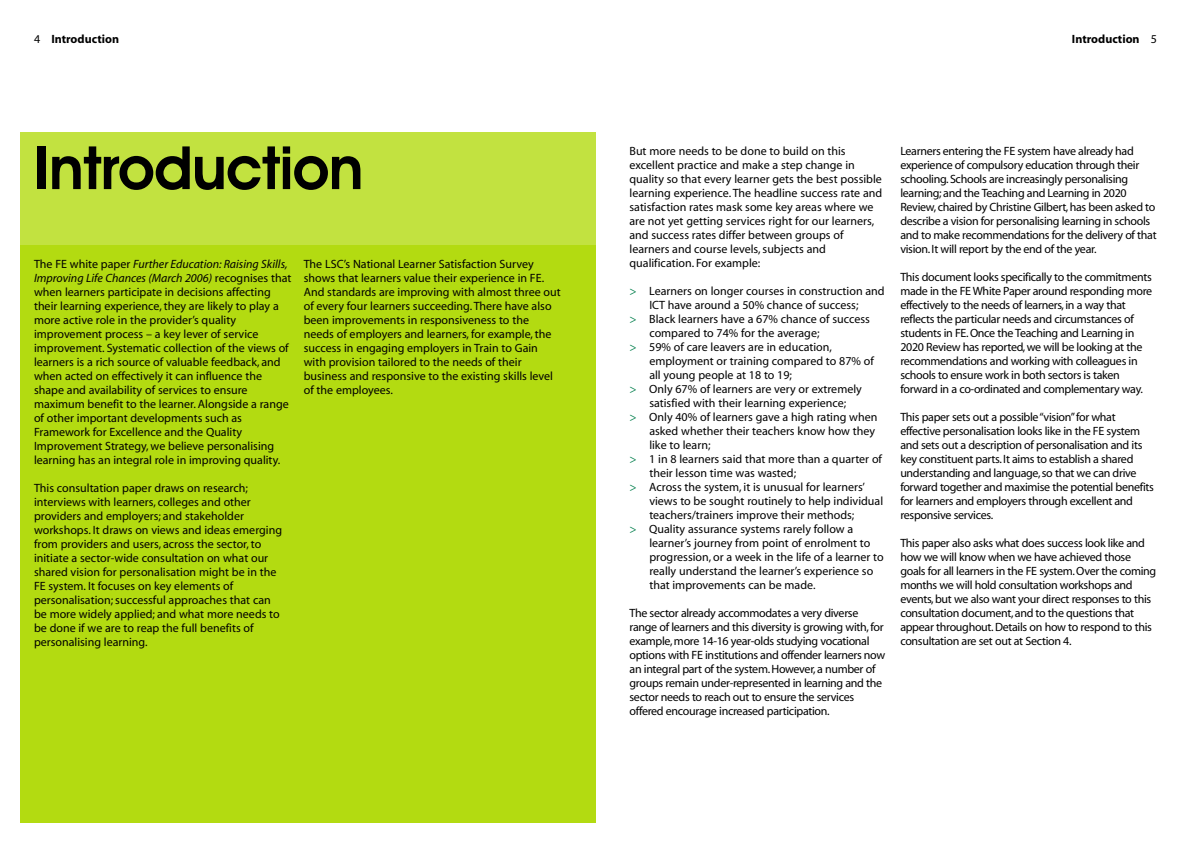
<style>
.page{position:relative;width:1191px;height:842px;background:#fff}
.page>*{position:absolute;margin:0;border:0;box-sizing:border-box;transform-origin:0 0}
.t1{font:600 60px "Avant Garde IT Cby BT";letter-spacing:-.01em;color:#000}
.t2{font:12px/14px "Myriad";letter-spacing:-.005em;color:#000}
.t3{font:12px/14px "Myriad";letter-spacing:-.025em;color:#000}
.t4{font:700 12px "Myriad";color:#000}
.s1{font-weight:400}
.s2{color:#017e4b}
.s3{font-style:italic}
</style>
<div class="page">
<div style="left:20px;top:245px;width:575px;height:577px;background:#b3db11"></div>
<div style="left:20px;top:132px;width:575px;height:113px;background:#c2e240"></div>
<p class="t4" style="left:34px;top:34px;width:86px"><span class="s1">4</span> Introduction</p>
<p class="t4" style="left:1072px;top:34px;width:86px">Introduction <span class="s1">5</span></p>
<h1 class="t1" style="left:34px;top:146px;width:331px">Introduction</h1>
<p class="t2" style="left:629px;top:145px;width:254px">But more needs to be done to build on this excellent practice and make a step change in quality so that every learner gets the best possible learning experience. The headline success rate and satisfaction rates mask some key areas where we are not yet getting services right for our learners, and success rates differ between groups of learners and course levels, subjects and qualification. For example:</p>
<p class="t2" style="left:629px;top:285px;width:257px"><span class="s2">&gt;</span> Learners on longer courses in construction and</p>
<p class="t2" style="left:649px;top:299px;width:211px">ICT have around a 50% chance of success;</p>
<p class="t2" style="left:629px;top:313px;width:242px"><span class="s2">&gt;</span> Black learners have a 67% chance of success</p>
<p class="t2" style="left:649px;top:327px;width:172px">compared to 74% for the average;</p>
<p class="t2" style="left:629px;top:341px;width:204px"><span class="s2">&gt;</span> 59% of care leavers are in education,</p>
<p class="t2" style="left:649px;top:355px;width:226px">employment or training compared to 87% of</p>
<p class="t2" style="left:649px;top:369px;width:144px">all young people at 18 to 19;</p>
<p class="t2" style="left:629px;top:383px;width:234px"><span class="s2">&gt;</span> Only 67% of learners are very or extremely</p>
<p class="t2" style="left:649px;top:397px;width:198px">satisfied with their learning experience;</p>
<p class="t2" style="left:629px;top:411px;width:249px"><span class="s2">&gt;</span> Only 40% of learners gave a high rating when</p>
<p class="t2" style="left:649px;top:425px;width:227px">asked whether their teachers know how they</p>
<p class="t2" style="left:649px;top:439px;width:63px">like to learn;</p>
<p class="t2" style="left:629px;top:453px;width:254px"><span class="s2">&gt;</span> 1 in 8 learners said that more than a quarter of</p>
<p class="t2" style="left:649px;top:467px;width:148px">their lesson time was wasted;</p>
<p class="t2" style="left:629px;top:481px;width:237px"><span class="s2">&gt;</span> Across the system, it is unusual for learners’</p>
<p class="t2" style="left:649px;top:495px;width:235px">views to be sought routinely to help individual</p>
<p class="t2" style="left:649px;top:509px;width:206px">teachers/trainers improve their methods;</p>
<p class="t2" style="left:629px;top:523px;width:225px"><span class="s2">&gt;</span> Quality assurance systems rarely follow a</p>
<p class="t2" style="left:649px;top:537px;width:222px">learner’s journey from point of enrolment to</p>
<p class="t2" style="left:649px;top:551px;width:236px">progression, or a week in the life of a learner to</p>
<p class="t2" style="left:649px;top:565px;width:225px">really understand the learner’s experience so</p>
<p class="t2" style="left:649px;top:579px;width:168px">that improvements can be made.</p>
<p class="t3" style="left:629px;top:607px;width:257px">The sector already accommodates a very diverse range of learners and this diversity is growing with, for example,more 14-16 year-olds studying vocational options with FE institutions and offender learners now an integral part of the system. However, a number of groups remain under-represented in learning and the sector needs to reach out to ensure the services offered encourage increased participation.</p>
<p class="t2" style="left:304px;top:258px;width:258px">The LSC’s National Learner Satisfaction Survey shows that learners value their experience in FE.<br>And standards are improving with almost three out of every four learners succeeding. There have also been improvements in responsiveness to the needs of employers and learners, for example, the success in engaging employers in Train to Gain with provision tailored to the needs of their business and responsive to the existing skills level of the employees.</p>
<p class="t2" style="left:34px;top:258px;width:259px">The FE white paper <span class="s3">Further Education: Raising Skills, Improving Life Chances (March 2006)</span> recognises that when learners participate in decisions affecting their learning experience, they are likely to play a more active role in the provider’s quality improvement process – a key lever of service improvement. Systematic collection of the views of learners is a rich source of valuable feedback, and when acted on effectively it can influence the shape and availability of services to ensure maximum benefit to the learner. Alongside a range of other important developments such as Framework for Excellence and the Quality Improvement Strategy, we believe personalising learning has an integral role in improving quality.</p>
<p class="t2" style="left:34px;top:482px;width:249px">This consultation paper draws on research; interviews with learners, colleges and other providers and employers; and stakeholder workshops. It draws on views and ideas emerging from providers and users, across the sector, to initiate a sector-wide consultation on what our shared vision for personalisation might be in the FE system. It focuses on key elements of personalisation; successful approaches that can be more widely applied; and what more needs to be done if we are to reap the full benefits of personalising learning.</p>
<p class="t3" style="left:900px;top:145px;width:258px">Learners entering the FE system have already had experience of compulsory education through their schooling. Schools are increasingly personalising learning; and the Teaching and Learning in 2020<br>Review, chaired by Christine Gilbert, has been asked to describe a vision for personalising learning in schools and to make recommendations for the delivery of that vision. It will report by the end of the year.</p>
<p class="t3" style="left:900px;top:271px;width:253px">This document looks specifically to the commitments made in the FE White Paper around responding more effectively to the needs of learners, in a way that reflects the particular needs and circumstances of students in FE. Once the Teaching and Learning in 2020 Review has reported, we will be looking at the recommendations and working with colleagues in schools to ensure work in both sectors is taken forward in a co-ordinated and complementary way.</p>
<p class="t3" style="left:900px;top:411px;width:255px">This paper sets out a possible “vision”for what effective personalisation looks like in the FE system and sets out a description of personalisation and its key constituent parts. It aims to establish a shared understanding and language, so that we can drive forward together and maximise the potential benefits for learners and employers through excellent and responsive services.</p>
<p class="t3" style="left:900px;top:537px;width:257px">This paper also asks what does success look like and how we will know when we have achieved those goals for all learners in the FE system. Over the coming months we will hold consultation workshops and events, but we also want your direct responses to this consultation document,and to the questions that appear throughout. Details on how to respond to this consultation are set out at Section 4.</p>
</div>
